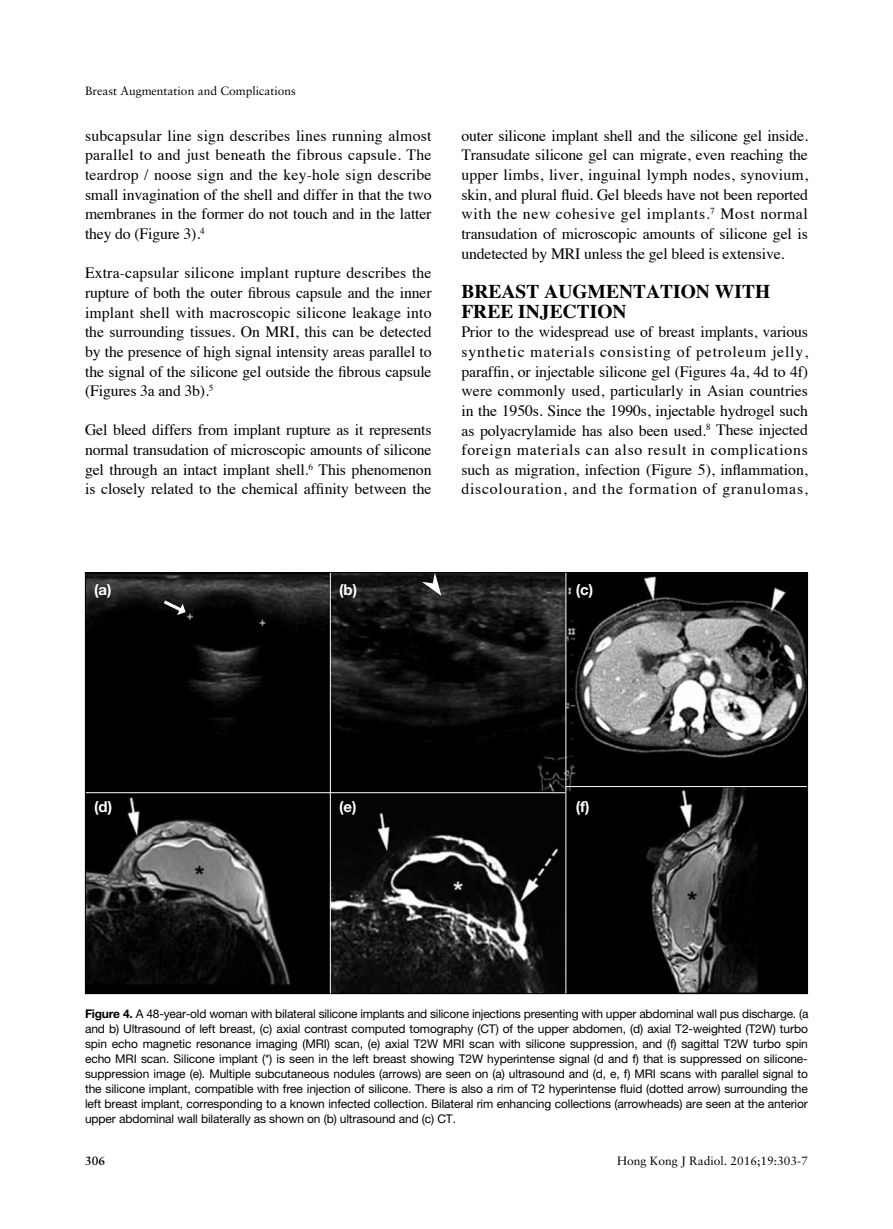
<style>
.page{position:relative;width:893px;height:1229px;background:#fff}
.page>*{position:absolute;margin:0;border:0;box-sizing:border-box;transform-origin:0 0}
.t1{font:700 19.5px/19.6px "Times";color:#000}
.t2{font:15.75px/19.6px "Times";letter-spacing:-.01em;color:#000;text-align:justify}
.t3{font:700 15px "Helvetica Neue";color:#fff}
.t4{font:12px/15px "Helvetica Neue";letter-spacing:-.01em;color:#000;text-align:justify}
.t5{font:12px "Sabon";color:#000}
.t6{font:700 12px "Sabon";color:#000}
.s1{font-weight:700}
</style>
<div class="page">
<img style="left:87px;top:574px;width:719px;height:418px">
<hr style="left:330px;top:573px;width:1px;height:420px;background:#fff">
<hr style="left:565px;top:573px;width:1px;height:420px;background:#fff">
<hr style="left:566px;top:786px;width:241px;height:1px;background:#fff">
<hr style="left:86px;top:792px;width:479px;height:1px;background:#fff">
<svg style="left:422px;top:573px;width:19px;height:23px"></svg>
<svg style="left:164px;top:600px;width:22px;height:15px"></svg>
<p class="t5" style="left:85px;top:84px;width:212px">Breast Augmentation and Complications</p>
<p class="t2" style="left:85px;top:124px;width:348px">subcapsular line sign describes lines running almost parallel to and just beneath the fibrous capsule. The teardrop / noose sign and the key-hole sign describe small invagination of the shell and differ in that the two membranes in the former do not touch and in the latter they do (Figure 3).<sup>4</sup></p>
<p class="t2" style="left:85px;top:262px;width:348px">Extra-capsular silicone implant rupture describes the rupture of both the outer fibrous capsule and the inner implant shell with macroscopic silicone leakage into the surrounding tissues. On MRI, this can be detected by the presence of high signal intensity areas parallel to the signal of the silicone gel outside the fibrous capsule (Figures 3a and 3b).<sup>5</sup></p>
<p class="t2" style="left:85px;top:419px;width:348px">Gel bleed differs from implant rupture as it represents normal transudation of microscopic amounts of silicone gel through an intact implant shell.<sup>6</sup> This phenomenon is closely related to the chemical affinity between the</p>
<p class="t2" style="left:461px;top:124px;width:348px">outer silicone implant shell and the silicone gel inside.<br>Transudate silicone gel can migrate, even reaching the upper limbs, liver, inguinal lymph nodes, synovium, skin, and plural fluid. Gel bleeds have not been reported with the new cohesive gel implants.<sup>7</sup> Most normal transudation of microscopic amounts of silicone gel is undetected by MRI unless the gel bleed is extensive.</p>
<p class="t1" style="left:461px;top:279px;width:310px">BREAST AUGMENTATION WITH<br>FREE INJECTION</p>
<p class="t2" style="left:461px;top:321px;width:348px">Prior to the widespread use of breast implants, various synthetic materials consisting of petroleum jelly, paraffin, or injectable silicone gel (Figures 4a, 4d to 4f) were commonly used, particularly in Asian countries in the 1950s. Since the 1990s, injectable hydrogel such as polyacrylamide has also been used.<sup>8</sup> These injected foreign materials can also result in complications such as migration, infection (Figure 5), inflammation, discolouration, and the formation of granulomas,</p>
<p class="t3" style="left:94px;top:580px;width:19px">(a)</p>
<p class="t3" style="left:339px;top:580px;width:20px">(b)</p>
<p class="t3" style="left:576px;top:580px;width:19px">(c)</p>
<p class="t3" style="left:94px;top:798px;width:20px">(d)</p>
<p class="t3" style="left:339px;top:798px;width:19px">(e)</p>
<p class="t3" style="left:576px;top:798px;width:15px">(f)</p>
<p class="t4" style="left:85px;top:1006px;width:725px"><span class="s1">Figure 4.</span> A 48-year-old woman with bilateral silicone implants and silicone injections presenting with upper abdominal wall pus discharge. (a and b) Ultrasound of left breast, (c) axial contrast computed tomography (CT) of the upper abdomen, (d) axial T2-weighted (T2W) turbo spin echo magnetic resonance imaging (MRI) scan, (e) axial T2W MRI scan with silicone suppression, and (f) sagittal T2W turbo spin echo MRI scan. Silicone implant (*) is seen in the left breast showing T2W hyperintense signal (d and f) that is suppressed on silicone&shy;suppression image (e). Multiple subcutaneous nodules (arrows) are seen on (a) ultrasound and (d, e, f) MRI scans with parallel signal to the silicone implant, compatible with free injection of silicone. There is also a rim of T2 hyperintense fluid (dotted arrow) surrounding the left breast implant, corresponding to a known infected collection. Bilateral rim enhancing collections (arrowheads) are seen at the anterior upper abdominal wall bilaterally as shown on (b) ultrasound and (c) CT.</p>
<p class="t6" style="left:85px;top:1153px;width:22px">306</p>
<p class="t5" style="left:617px;top:1153px;width:192px">Hong Kong J Radiol. 2016;19:303-7</p>
</div>
